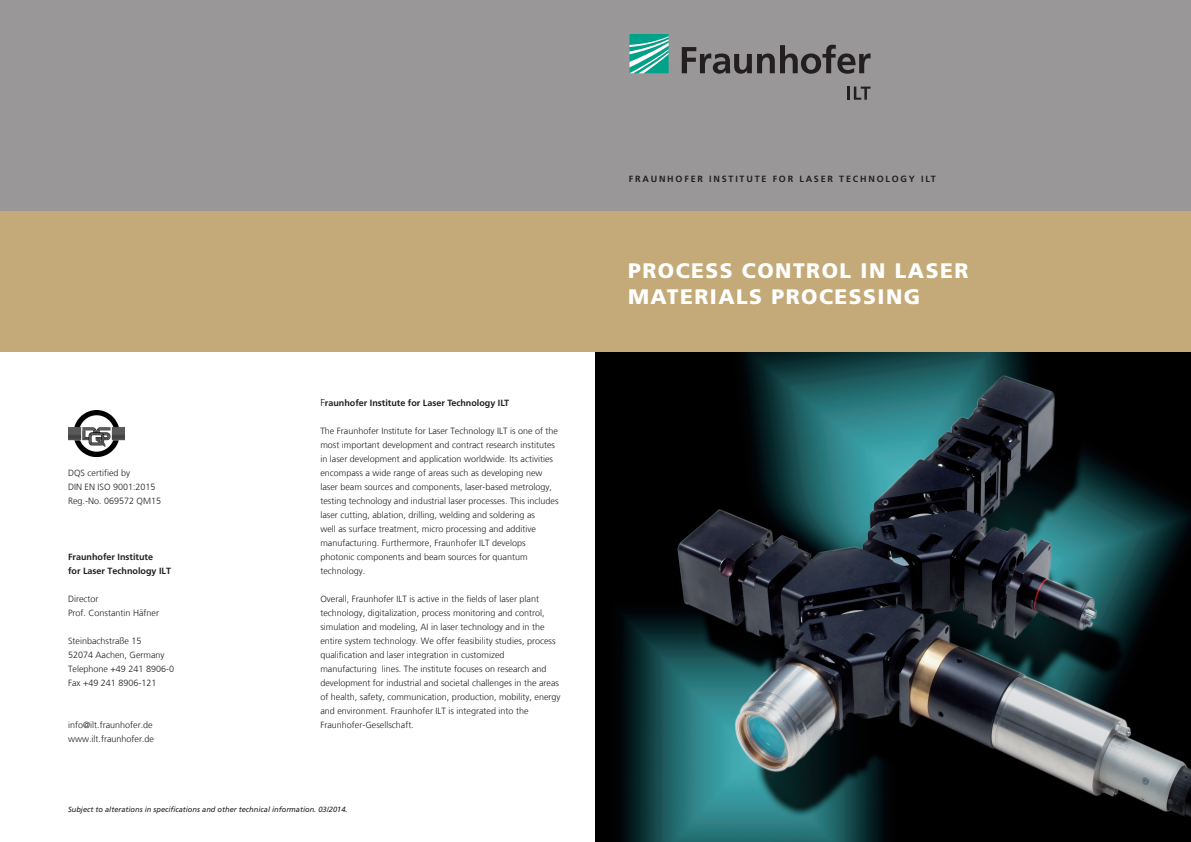
<style>
.page{position:relative;width:1191px;height:842px;background:#fff}
.page>*{position:absolute;margin:0;border:0;box-sizing:border-box;transform-origin:0 0}
.t1{font:900 21px/26px "Frutiger LT Com";letter-spacing:.07em;color:#fff}
.t2{font:300 9px/14px "Frutiger LT Com";color:#231f20}
.t3{font:700 9px/14px "Frutiger LT Com";color:#231f20}
.t4{font:700 9px "Frutiger LT Com";letter-spacing:.2em;color:#231f20}
.t5{font:italic 7.5px "Frutiger LT Com";color:#231f20}
.s1{font-weight:300;font-size:10px}
</style>
<div class="page">
<img style="left:595px;top:352px;width:596px;height:490px">
<div style="left:0;top:210px;width:1191px;height:142px;background:#c3aa78"></div>
<div style="left:595px;top:0;width:596px;height:210px;background:#999798"></div>
<div style="left:0;top:0;width:595px;height:210px;background:#999798"></div>
<svg style="left:629px;top:34px;width:39px;height:39px;background:#4dbaaa"></svg>
<svg style="left:682px;top:45px;width:188px;height:29px"></svg>
<svg style="left:847px;top:87px;width:23px;height:13px"></svg>
<img style="left:68px;top:411px;width:56px;height:45px">
<p class="t2" style="left:68px;top:466px;width:95px">DQS certified by<br>DIN EN ISO 9001:2015<br>Reg.-No. 069572 QM15</p>
<p class="t3" style="left:68px;top:550px;width:105px">Fraunhofer Institute<br>for Laser Technology ILT</p>
<p class="t2" style="left:68px;top:592px;width:93px">Director<br>Prof. Constantin Häfner</p>
<p class="t2" style="left:68px;top:634px;width:107px">Steinbachstraße 15<br>52074 Aachen, Germany<br>Telephone +49 241 8906-0<br>Fax +49 241 8906-121</p>
<p class="t2" style="left:68px;top:718px;width:88px">info@ilt.fraunhofer.de www.ilt.fraunhofer.de</p>
<p class="t3" style="left:320px;top:396px;width:190px"><span class="s1">F</span>raunhofer Institute for Laser Technology ILT</p>
<p class="t2" style="left:320px;top:424px;width:240px">The Fraunhofer Institute for Laser Technology ILT is one of the most important development and contract research institutes in laser development and application worldwide. Its activities encompass a wide range of areas such as developing new laser beam sources and components, laser-based metrology, testing technology and industrial laser processes. This includes laser cutting, ablation, drilling, welding and soldering as<br>well as surface treatment, micro processing and additive manufacturing. Furthermore, Fraunhofer ILT develops photonic components and beam sources for quantum technology.</p>
<p class="t2" style="left:320px;top:592px;width:242px">Overall, Fraunhofer ILT is active in the fields of laser plant technology, digitalization, process monitoring and control, simulation and modeling, AI in laser technology and in the entire system technology. We offer feasibility studies, process qualification and laser integration in customized manufacturing lines. The institute focuses on research and development for industrial and societal challenges in the areas of health, safety, communication, production, mobility, energy and environment. Fraunhofer ILT is integrated into the Fraunhofer-Gesellschaft.</p>
<p class="t5" style="left:68px;top:805px;width:281px">Subject to alterations in specifications and other technical information. 03/2014.</p>
<p class="t4" style="left:629px;top:174px;width:185px">FRAUNHOFER INSTITUTe Fo R Laser</p>
<p class="t3" style="left:839px;top:172px;width:30px">te chnolo</p>
<p class="t3" style="left:900px;top:172px;width:37px">gy ILT</p>
<h1 class="t1" style="left:628px;top:258px;width:342px">PROCESS CONTROL IN LASER<br>MATERIALS PROCESSING</h1>
</div>
